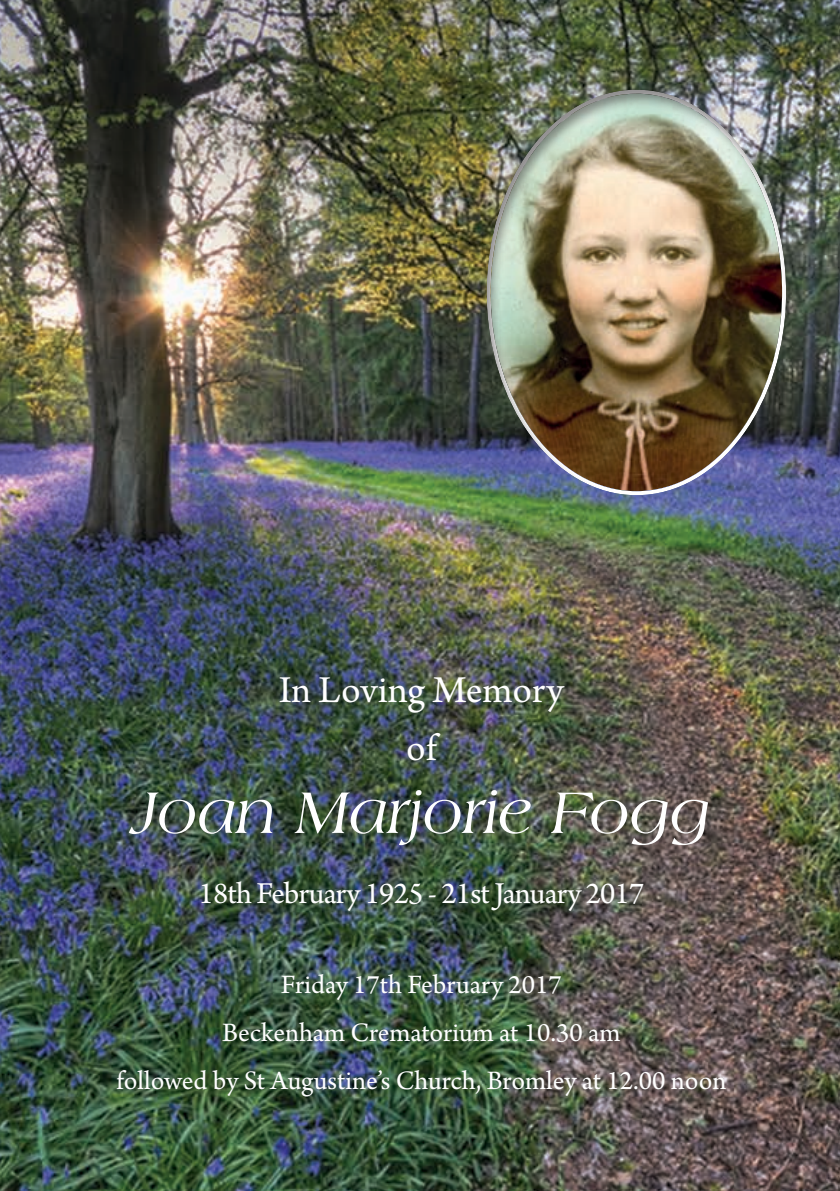
<style>
.page{position:relative;width:840px;height:1191px;background:#fff}
.page>*{position:absolute;margin:0;border:0;box-sizing:border-box;transform-origin:0 0}
.t1{font:italic 62px "Americana BT";color:#fff}
.t2{font:40px/58px "Arno Pro";color:#fff;text-align:center}
.t3{font:32px "Arno Pro";letter-spacing:-.025em;color:#fff}
.t4{font:28px/48px "Arno Pro";color:#fff;text-align:center}
</style>
<div class="page">
<img style="left:0;top:0;width:839px;height:1191px">
<div style="left:467px;top:78px;width:334px;height:420px;background:#231f20;opacity:.5"></div>
<h2 class="t2" style="left:279px;top:663px;width:286px">In Loving Memory of</h2>
<h1 class="t1" style="left:132px;top:776px;width:579px">Joan Marjorie Fogg</h1>
<p class="t3" style="left:198px;top:874px;width:447px">18th February 1925 - 21st January 2017</p>
<p class="t4" style="left:116px;top:962px;width:611px">Friday 17th February 2017<br>Beckenham Crematorium at 10.30 am<br>followed by St Augustine’s Church, Bromley at 12.00 noon</p>
</div>
